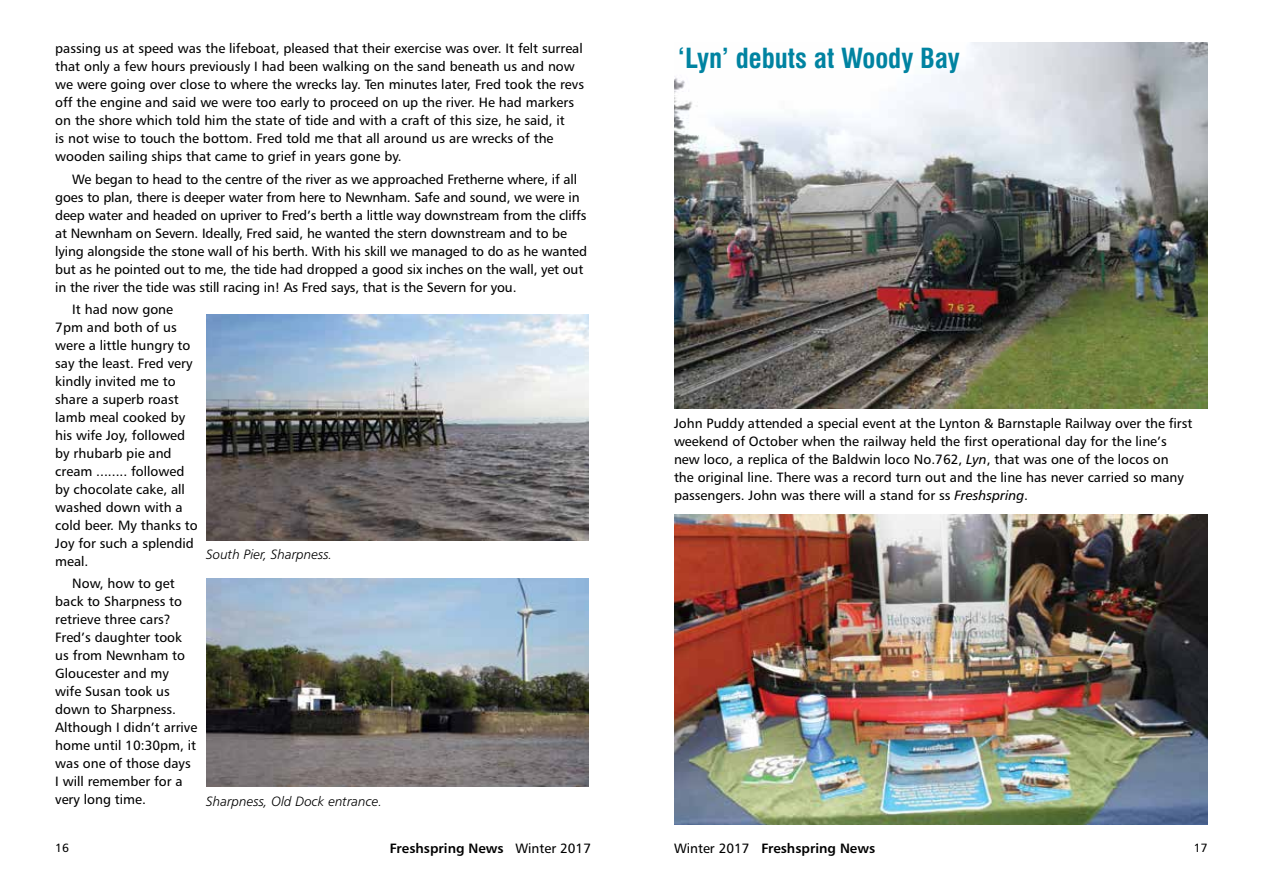
<style>
.page{position:relative;width:1263px;height:893px;background:#fff}
.page>*{position:absolute;margin:0;border:0;box-sizing:border-box;transform-origin:0 0}
.t1{font:700 condensed 27px "Swiss 721 BT";color:#0083a1}
.t2{font:13.5px/18px "Humanist 777 BT Roman B";color:#000}
.t3{font:13.5px "Humanist 777 BT Bold B";color:#000}
.t4{font:13.5px "Humanist 777 BT Light Italic B";color:#000}
.t5{font:12px "Humanist 777 BT Roman B";color:#000}
.s1{font-family:"Humanist 777 BT Italic B"}
.s2{font-family:"Humanist 777 BT Roman B"}
</style>
<div class="page">
<img style="left:206px;top:315px;width:383px;height:225px">
<img style="left:206px;top:578px;width:383px;height:209px">
<img style="left:674px;top:43px;width:534px;height:365px">
<img style="left:674px;top:514px;width:534px;height:311px">
<p class="t2" style="left:55px;top:39px;width:530px">passing us at speed was the lifeboat, pleased that their exercise was over. It felt surreal that only a few hours previously I had been walking on the sand beneath us and now we were going over close to where the wrecks lay. Ten minutes later, Fred took the revs off the engine and said we were too early to proceed on up the river. He had markers on the shore which told him the state of tide and with a craft of this size, he said, it<br>is not wise to touch the bottom. Fred told me that all around us are wrecks of the wooden sailing ships that came to grief in years gone by.</p>
<p class="t2" style="left:55px;top:170px;width:533px;text-indent:17px">We began to head to the centre of the river as we approached Fretherne where, if all goes to plan, there is deeper water from here to Newnham. Safe and sound, we were in deep water and headed on upriver to Fred’s berth a little way downstream from the cliffs at Newnham on Severn. Ideally, Fred said, he wanted the stern downstream and to be lying alongside the stone wall of his berth. With his skill we managed to do as he wanted but as he pointed out to me, the tide had dropped a good six inches on the wall, yet out in the river the tide was still racing in! As Fred says, that is the Severn for you.</p>
<p class="t2" style="left:55px;top:300px;width:144px;text-indent:17px">It had now gone<br>7pm and both of us were a little hungry to say the least. Fred very kindly invited me to share a superb roast lamb meal cooked by his wife Joy, followed by rhubarb pie and cream ........ followed by chocolate cake, all washed down with a cold beer. My thanks to<br>Joy for such a splendid meal.</p>
<p class="t2" style="left:55px;top:574px;width:144px;text-indent:17px">Now, how to get back to Sharpness to retrieve three cars?<br>Fred’s daughter took us from Newnham to<br>Gloucester and my wife Susan took us down to Sharpness.<br>Although I didn’t arrive home until 10:30pm, it was one of those days<br>I will remember for a very long time.</p>
<p class="t4" style="left:206px;top:546px;width:128px">South Pier, Sharpness.</p>
<p class="t4" style="left:206px;top:792px;width:177px">Sharpness, Old Dock entrance.</p>
<h1 class="t1" style="left:678px;top:42px;width:283px">‘Lyn’ debuts at Woody Bay</h1>
<p class="t2" style="left:674px;top:414px;width:520px">John Puddy attended a special event at the Lynton &amp; Barnstaple Railway over the first weekend of October when the railway held the first operational day for the line’s new loco, a replica of the Baldwin loco No.762, <span class="s1">Lyn</span>, that was one of the locos on<br>the original line. There was a record turn out and the line has never carried so many passengers. John was there will a stand for ss <span class="s1">Freshspring</span>.</p>
<p class="t5" style="left:55px;top:840px;width:15px">16</p>
<p class="t3" style="left:390px;top:840px;width:203px">Freshspring News <span class="s2">Winter 2017</span></p>
<p class="t3" style="left:674px;top:840px;width:203px"><span class="s2">Winter 2017</span> Freshspring News</p>
<p class="t5" style="left:1194px;top:840px;width:15px">17</p>
</div>
